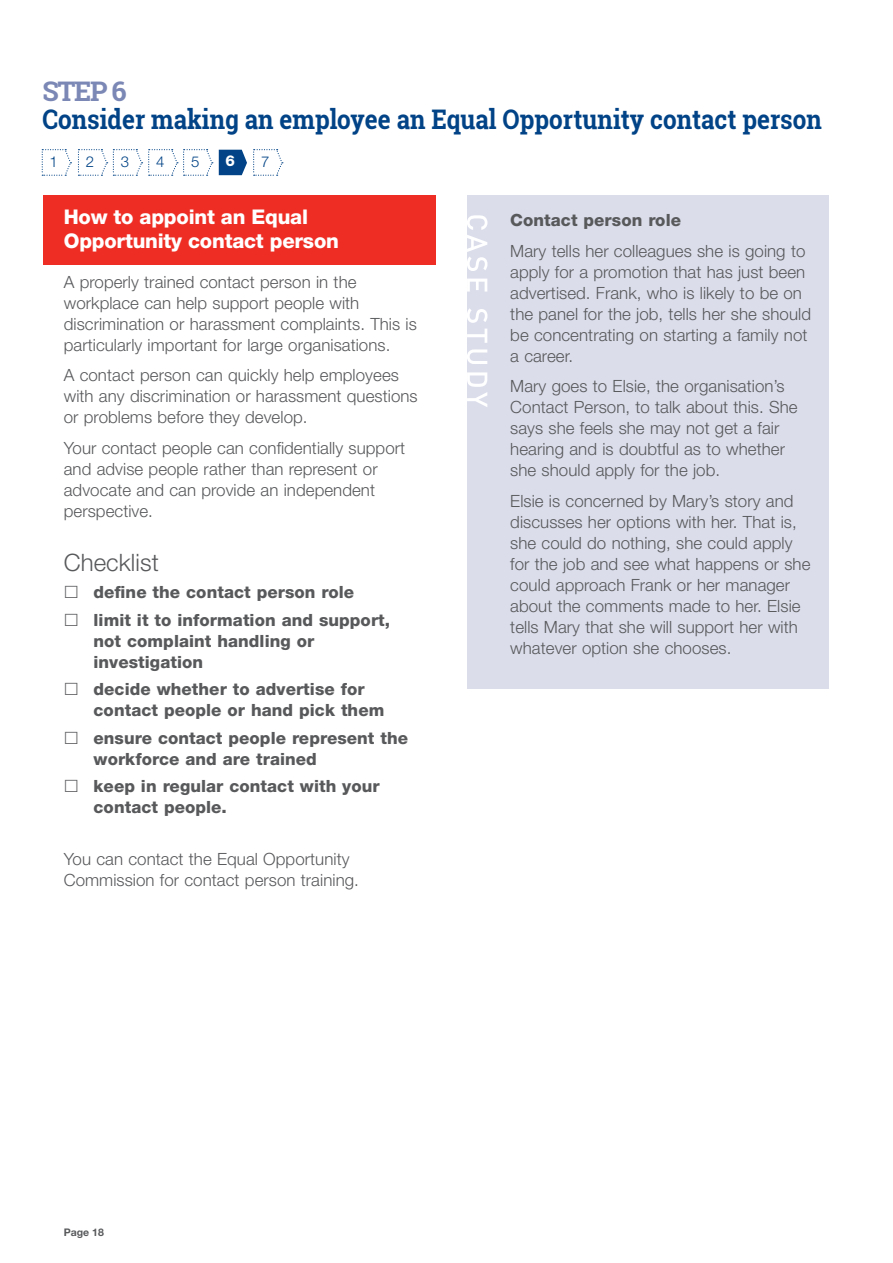
<style>
.page{position:relative;width:893px;height:1263px;background:#fff}
.page>*{position:absolute;margin:0;border:0;box-sizing:border-box;transform-origin:0 0}
.Steps{font:700 27px/28.5px "Roboto Slab";color:#014386;scale:.9 1}
.Checklist_header{font:300 24px "Helvetica Neue";letter-spacing:.005em;color:#58595b}
.Headings_H2{font:800 20.25px/24.3px "Helvetica Neue LT Std";letter-spacing:-.01em;color:#fff}
.case_study_text{font:300 16.8px/21px "Helvetica Neue";letter-spacing:.005em;color:#58595b}
.Body_text{font:300 16.8px/21px "Helvetica Neue";letter-spacing:.005em;color:#58595b}
.case_study_header{font:800 16.8px/21px "Helvetica Neue LT Std";letter-spacing:.005em;color:#58595b}
.Body_text-2{font:300 15px "Helvetica Neue";color:#014386}
.Body_text-3{font:800 15px "Helvetica Neue LT Std";color:#fff}
.t1{font:700 10.5px "Helvetica Neue LT Std";color:#58595b}
.s1{color:#7b87b5}
</style>
<div class="page">
<div style="left:44px;top:195px;width:392px;height:69px;background:#ee2e24"></div>
<div style="left:468px;top:196px;width:361px;height:493px;background:#dbddeb"></div>
<svg style="left:467px;top:215px;width:20px;height:192px"></svg>
<svg style="left:78px;top:149px;width:135px;height:27px"></svg>
<svg style="left:219px;top:150px;width:28px;height:25px"></svg>
<svg style="left:253px;top:149px;width:30px;height:27px"></svg>
<svg style="left:42px;top:149px;width:30px;height:27px"></svg>
<h1 class="Steps" style="left:43px;top:77px;width:867px"><span class="s1">STEP 6<br></span>Consider making an employee an Equal Opportunity contact person</h1>
<p class="Body_text-2" style="left:50px;top:152px;width:10px">1</p>
<p class="Body_text-2" style="left:86px;top:152px;width:10px">2</p>
<p class="Body_text-2" style="left:121px;top:152px;width:10px">3</p>
<p class="Body_text-2" style="left:156px;top:152px;width:10px">4</p>
<p class="Body_text-2" style="left:191px;top:152px;width:10px">5</p>
<p class="Body_text-3" style="left:226px;top:152px;width:11px">6</p>
<p class="Body_text-2" style="left:261px;top:152px;width:10px">7</p>
<h2 class="Headings_H2" style="left:64px;top:204px;width:277px">How to appoint an Equal<br>Opportunity contact person</h2>
<p class="Body_text" style="left:64px;top:271px;width:355px">A properly trained contact person in the workplace can help support people with discrimination or harassment complaints. This is particularly important for large organisations.</p>
<p class="Body_text" style="left:64px;top:364px;width:355px">A contact person can quickly help employees with any discrimination or harassment questions or problems before they develop.</p>
<p class="Body_text" style="left:64px;top:437px;width:343px">Your contact people can confidentially support and advise people rather than represent or advocate and can provide an independent perspective.</p>
<h4 class="Checklist_header" style="left:64px;top:548px;width:96px">Checklist</h4>
<p class="case_study_header" style="left:94px;top:582px;width:262px">define the contact person role</p>
<p class="case_study_header" style="left:94px;top:609px;width:298px">limit it to information and support, not complaint handling or investigation</p>
<p class="case_study_header" style="left:94px;top:679px;width:292px">decide whether to advertise for contact people or hand pick them</p>
<p class="case_study_header" style="left:94px;top:727px;width:316px">ensure contact people represent the workforce and are trained</p>
<p class="case_study_header" style="left:94px;top:775px;width:288px">keep in regular contact with your contact people.</p>
<p class="Body_text" style="left:64px;top:848px;width:297px">You can contact the Equal Opportunity<br>Commission for contact person training.</p>
<h4 class="case_study_header" style="left:510px;top:210px;width:172px">Contact person role</h4>
<p class="case_study_text" style="left:510px;top:240px;width:302px">Mary tells her colleagues she is going to apply for a promotion that has just been advertised. Frank, who is likely to be on the panel for the job, tells her she should be concentrating on starting a family not a career.</p>
<p class="case_study_text" style="left:510px;top:375px;width:289px">Mary goes to Elsie, the organisation’s Contact Person, to talk about this. She says she feels she may not get a fair hearing and is doubtful as to whether she should apply for the job.</p>
<p class="case_study_text" style="left:510px;top:490px;width:302px">Elsie is concerned by Mary’s story and discusses her options with her. That is, she could do nothing, she could apply for the job and see what happens or she could approach Frank or her manager about the comments made to her. Elsie tells Mary that she will support her with whatever option she chooses.</p>
<p class="t1" style="left:64px;top:1226px;width:42px">Page 18</p>
</div>
